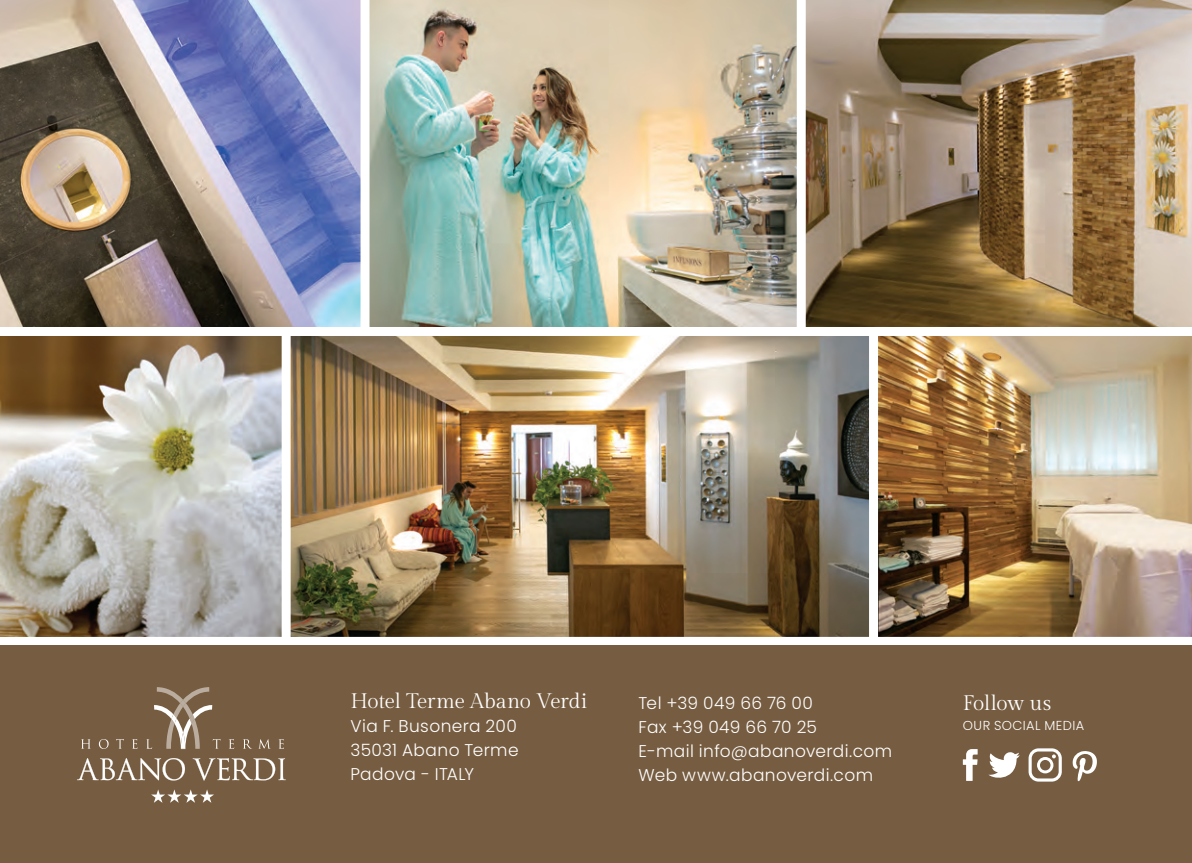
<style>
.page{position:relative;width:1192px;height:863px;background:#fff}
.page>*{position:absolute;margin:0;border:0;box-sizing:border-box;transform-origin:0 0}
.t1{font:21px "Gilda Display";letter-spacing:-.02em;color:#fff}
.t2{font:300 17px/24px "Poppins";letter-spacing:.02em;color:#fff}
.t3{font:300 13px "Poppins";letter-spacing:.03em;color:#fff}
</style>
<div class="page">
<img style="left:878px;top:336px;width:314px;height:301px">
<img style="left:0;top:336px;width:282px;height:301px">
<img style="left:0;top:0;width:361px;height:327px">
<img style="left:291px;top:336px;width:578px;height:301px">
<img style="left:806px;top:0;width:386px;height:327px">
<img style="left:370px;top:0;width:427px;height:327px">
<div style="left:0;top:645px;width:1192px;height:218px;background:#765c40"></div>
<svg style="left:963px;top:749px;width:15px;height:32px"></svg>
<svg style="left:988px;top:752px;width:32px;height:26px"></svg>
<svg style="left:1028px;top:748px;width:34px;height:33px"></svg>
<svg style="left:1072px;top:751px;width:25px;height:30px"></svg>
<svg style="left:81px;top:739px;width:10px;height:9px"></svg>
<svg style="left:99px;top:739px;width:10px;height:10px"></svg>
<svg style="left:116px;top:739px;width:8px;height:9px"></svg>
<svg style="left:132px;top:739px;width:6px;height:10px"></svg>
<svg style="left:229px;top:739px;width:5px;height:10px"></svg>
<svg style="left:243px;top:739px;width:8px;height:9px"></svg>
<svg style="left:259px;top:739px;width:11px;height:9px"></svg>
<svg style="left:279px;top:739px;width:5px;height:10px"></svg>
<svg style="left:77px;top:758px;width:108px;height:22px"></svg>
<svg style="left:193px;top:758px;width:93px;height:22px"></svg>
<svg style="left:151px;top:789px;width:63px;height:14px"></svg>
<svg style="left:146px;top:687px;width:75px;height:62px"></svg>
<p class="t1" style="left:350px;top:689px;width:238px">Hotel Terme Abano Verdi</p>
<p class="t2" style="left:350px;top:714px;width:170px;text-align:justify">Via F. Busonera 200<br>35031 Abano Terme Padova - ITALY</p>
<p class="t2" style="left:638px;top:691px;width:255px">Tel +39 049 66 76 00<br>Fax +39 049 66 70 25<br>E-mail info@abanoverdi.com<br>Web www.abanoverdi.com</p>
<p class="t1" style="left:963px;top:691px;width:90px">Follow us</p>
<p class="t3" style="left:963px;top:717px;width:123px">OUR SOCIAL MEDIA</p>
</div>
